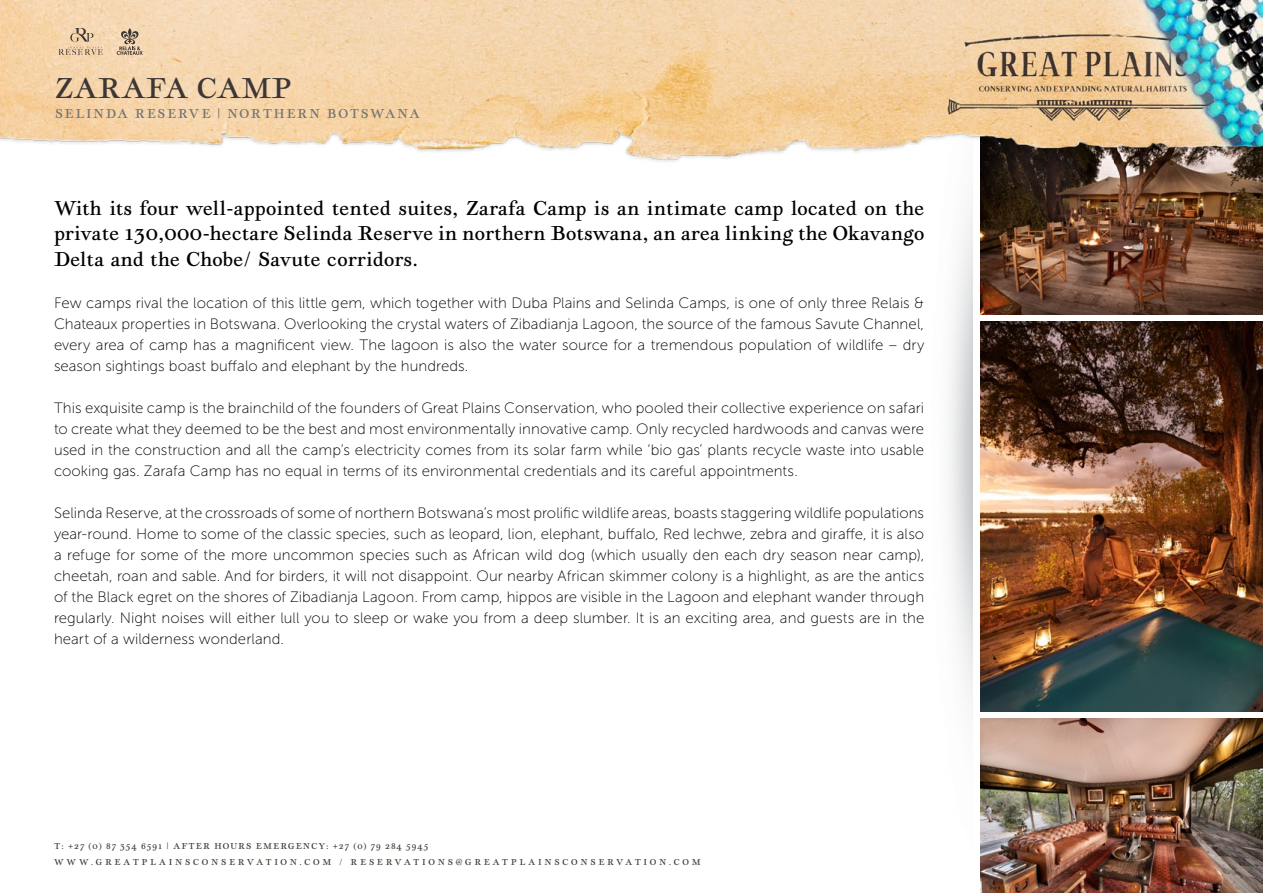
<style>
.page{position:relative;width:1263px;height:893px;background:#fff}
.page>*{position:absolute;margin:0;border:0;box-sizing:border-box;transform-origin:0 0}
.t1{font:30px "Geographica";letter-spacing:.02em;color:#3d3636}
.t2{font:21px/25.2px "Geographica";letter-spacing:.02em;color:#000;text-align:justify}
.t3{font:15px/21px "Museo Sans 100";letter-spacing:.005em;color:#000;text-align:justify}
.t4{font:13.5px "Geographica";letter-spacing:.12em;color:#737471}
.t5{font:9px/16.5px "Geographica";letter-spacing:.3em;color:#413b33}
</style>
<div class="page">
<img style="left:949px;top:203px;width:33px;height:516px">
<img style="left:980px;top:175px;width:283px;height:140px">
<img style="left:980px;top:719px;width:283px;height:174px">
<img style="left:980px;top:322px;width:283px;height:390px">
<img style="left:0;top:0;width:1263px;height:175px">
<svg style="left:117px;top:28px;width:26px;height:27px"></svg>
<svg style="left:59px;top:28px;width:44px;height:27px"></svg>
<h1 class="t1" style="left:55px;top:70px;width:238px">ZARAFA CAMP</h1>
<p class="t4" style="left:55px;top:105px;width:366px">SELINDA RESERVE | NORTHERN BOTSWANA</p>
<h2 class="t2" style="left:54px;top:195px;width:872px">With its four well-appointed tented suites, Zarafa Camp is an intimate camp located on the private 130,000-hectare Selinda Reserve in northern Botswana, an area linking the Okavango Delta and the Chobe/ Savute corridors.</h2>
<p class="t3" style="left:54px;top:292px;width:872px">Few camps rival the location of this little gem, which together with Duba Plains and Selinda Camps, is one of only three Relais &amp; Chateaux properties in Botswana. Overlooking the crystal waters of Zibadianja Lagoon, the source of the famous Savute Channel, every area of camp has a magnificent view. The lagoon is also the water source for a tremendous population of wildlife – dry season sightings boast buffalo and elephant by the hundreds.</p>
<p class="t3" style="left:54px;top:397px;width:872px">This exquisite camp is the brainchild of the founders of Great Plains Conservation, who pooled their collective experience on safari to create what they deemed to be the best and most environmentally innovative camp. Only recycled hardwoods and canvas were used in the construction and all the camp’s electricity comes from its solar farm while ‘bio gas’ plants recycle waste into usable cooking gas. Zarafa Camp has no equal in terms of its environmental credentials and its careful appointments.</p>
<p class="t3" style="left:54px;top:502px;width:872px">Selinda Reserve, at the crossroads of some of northern Botswana’s most prolific wildlife areas, boasts staggering wildlife populations year-round. Home to some of the classic species, such as leopard, lion, elephant, buffalo, Red lechwe, zebra and giraffe, it is also a refuge for some of the more uncommon species such as African wild dog (which usually den each dry season near camp), cheetah, roan and sable. And for birders, it will not disappoint. Our nearby African skimmer colony is a highlight, as are the antics of the Black egret on the shores of Zibadianja Lagoon. From camp, hippos are visible in the Lagoon and elephant wander through regularly. Night noises will either lull you to sleep or wake you from a deep slumber. It is an exciting area, and guests are in the heart of a wilderness wonderland.</p>
<p class="t5" style="left:54px;top:837px;width:648px">T: +27 (0) 87 354 6591 | AFTER HOURS EMERGENCY: +27 (0) 79 284 5945<br>WWW.GREATPLAINSCONSERVATION.COM / RESERVATIONS@GREATPLAINSCONSERVATION.COM</p>
</div>
